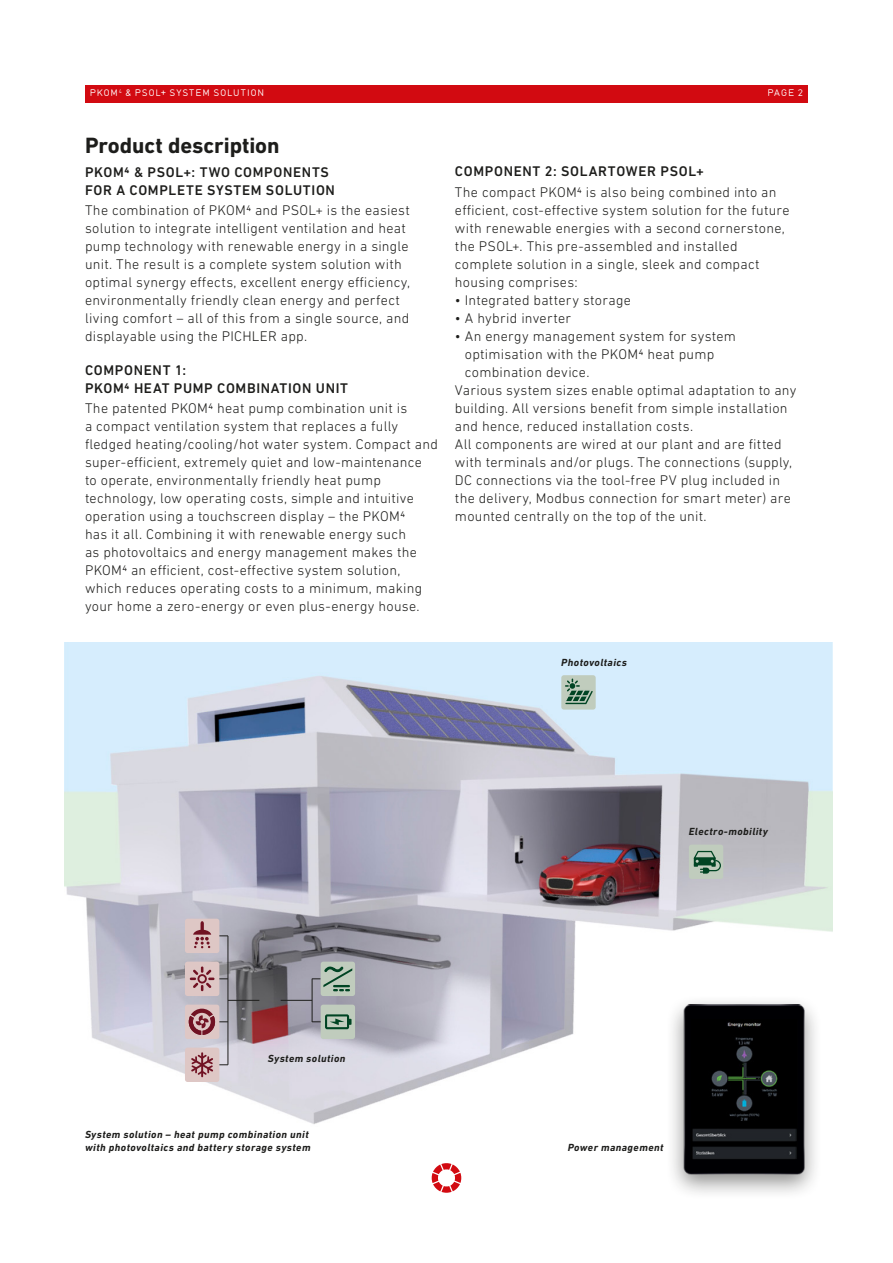
<style>
.page{position:relative;width:893px;height:1263px;background:#fff}
.page>*{position:absolute;margin:0;border:0;box-sizing:border-box;transform-origin:0 0}
.t1{font:700 22.5px "DIN Next LT Pro";letter-spacing:-.005em;color:#1d1d1b}
.t2{font:300 14.25px/18px "DIN Next LT Pro";letter-spacing:.02em;color:#1d1d1b}
.t3{font:500 14.25px/18px "DIN Next LT Pro";letter-spacing:.045em;color:#1d1d1b}
.t4{font:italic 700 10.5px/12.8px "DIN Next LT Pro";letter-spacing:.045em;color:#1d1d1b}
.t5{font:9px "DIN17 SB";letter-spacing:.115em;color:#fff}
</style>
<div class="page">
<div style="left:85px;top:85px;width:723px;height:17px;background:#d20a11"></div>
<svg style="left:432px;top:1163px;width:29px;height:30px"></svg>
<img style="left:65px;top:642px;width:767px;height:482px">
<div style="left:689px;top:844px;width:34px;height:35px;background:#c0ccbd;border-radius:3px"></div>
<svg style="left:694px;top:851px;width:27px;height:23px"></svg>
<div style="left:561px;top:675px;width:35px;height:35px;background:#c0ccbd;border-radius:3px"></div>
<svg style="left:565px;top:678px;width:28px;height:26px"></svg>
<div style="left:321px;top:1004px;width:34px;height:35px;background:#c0ccbd;border-radius:3px"></div>
<svg style="left:325px;top:1014px;width:24px;height:15px"></svg>
<div style="left:342px;top:1019px;width:9px;height:6px;background:#004423"></div>
<div style="left:327px;top:1016px;width:20px;height:11px;background:#c0ccbd"></div>
<svg style="left:330px;top:1018px;width:14px;height:7px"></svg>
<div style="left:185px;top:1004px;width:34px;height:35px;background:#dec7c5;border-radius:3px"></div>
<div style="left:185px;top:962px;width:34px;height:34px;background:#dec7c5;border-radius:3px"></div>
<div style="left:185px;top:1047px;width:34px;height:35px;background:#dec7c5;border-radius:3px"></div>
<hr style="left:201px;top:1052px;width:2px;height:25px;background:#711223">
<svg style="left:191px;top:1055px;width:22px;height:20px"></svg>
<div style="left:185px;top:919px;width:34px;height:34px;background:#dec7c5;border-radius:3px"></div>
<svg style="left:193px;top:921px;width:18px;height:27px"></svg>
<hr style="left:228px;top:1000px;width:31px;height:1px;background:#1d1d1b">
<hr style="left:228px;top:936px;width:1px;height:129px;background:#1d1d1b">
<svg style="left:190px;top:966px;width:38px;height:25px"></svg>
<svg style="left:189px;top:1009px;width:39px;height:26px"></svg>
<hr style="left:281px;top:1000px;width:31px;height:1px;background:#1d1d1b">
<hr style="left:312px;top:979px;width:1px;height:43px;background:#1d1d1b">
<div style="left:321px;top:962px;width:34px;height:34px;background:#c0ccbd;border-radius:3px"></div>
<svg style="left:312px;top:966px;width:40px;height:25px"></svg>
<div style="left:666px;top:994px;width:156px;height:206px;background:#1d1d1b;opacity:.5"></div>
<img style="left:684px;top:1004px;width:120px;height:170px">
<img style="left:692px;top:1019px;width:105px;height:141px">
<p class="t5" style="left:90px;top:87px;width:176px">PKOM<sup>4</sup> &amp; PSOL+ SYSTEM SOLUTION</p>
<p class="t5" style="left:767px;top:87px;width:37px">PAGE 2</p>
<h1 class="t1" style="left:85px;top:132px;width:196px">Product description</h1>
<p class="t3" style="left:85px;top:163px;width:251px">PKOM4 &amp; PSOL+: TWO COMPONENTS<br>FOR A COMPLETE SYSTEM SOLUTION</p>
<p class="t2" style="left:85px;top:201px;width:327px">The combination of PKOM4 and PSOL+ is the easiest solution to integrate intelligent ventilation and heat pump technology with renewable energy in a single unit. The result is a complete system solution with optimal synergy effects, excellent energy efficiency, environmentally friendly clean energy and perfect living comfort – all of this from a single source, and displayable using the PICHLER app.</p>
<p class="t3" style="left:85px;top:361px;width:265px">COMPONENT 1:<br>PKOM4 HEAT PUMP COMBINATION UNIT</p>
<p class="t2" style="left:85px;top:399px;width:354px">The patented PKOM4 heat pump combination unit is<br>a compact ventilation system that replaces a fully fledged heating/cooling/hot water system. Compact and super-efficient, extremely quiet and low-maintenance<br>to operate, environmentally friendly heat pump technology, low operating costs, simple and intuitive operation using a touchscreen display – the PKOM4<br>has it all. Combining it with renewable energy such<br>as photovoltaics and energy management makes the PKOM4 an efficient, cost-effective system solution, which reduces operating costs to a minimum, making your home a zero-energy or even plus-energy house.</p>
<p class="t3" style="left:455px;top:163px;width:251px">COMPONENT 2: SOLARTOWER PSOL+</p>
<p class="t2" style="left:455px;top:183px;width:336px">The compact PKOM4 is also being combined into an efficient, cost-effective system solution for the future with renewable energies with a second cornerstone, the PSOL+. This pre-assembled and installed complete solution in a single, sleek and compact housing comprises:</p>
<p class="t2" style="left:455px;top:291px;width:177px">• Integrated battery storage</p>
<p class="t2" style="left:455px;top:309px;width:118px">• A hybrid inverter</p>
<p class="t2" style="left:455px;top:327px;width:283px">• An energy management system for system</p>
<p class="t2" style="left:465px;top:345px;width:251px">optimisation with the PKOM4 heat pump</p>
<p class="t2" style="left:465px;top:363px;width:126px">combination device.</p>
<p class="t2" style="left:455px;top:381px;width:343px">Various system sizes enable optimal adaptation to any</p>
<p class="t2" style="left:455px;top:399px;width:334px">building. All versions benefit from simple installation</p>
<p class="t2" style="left:455px;top:417px;width:240px">and hence, reduced installation costs.</p>
<p class="t2" style="left:455px;top:435px;width:328px">All components are wired at our plant and are fitted</p>
<p class="t2" style="left:455px;top:453px;width:339px">with terminals and/or plugs. The connections (supply,</p>
<p class="t2" style="left:455px;top:471px;width:327px">DC connections via the tool-free PV plug included in</p>
<p class="t2" style="left:455px;top:489px;width:337px">the delivery, Modbus connection for smart meter) are</p>
<p class="t2" style="left:455px;top:507px;width:253px">mounted centrally on the top of the unit.</p>
<p class="t4" style="left:561px;top:656px;width:67px">Photovoltaics</p>
<p class="t4" style="left:689px;top:825px;width:81px">Electro-mobility</p>
<p class="t4" style="left:268px;top:1052px;width:79px">System solution</p>
<p class="t4" style="left:85px;top:1128px;width:227px">System solution – heat pump combination unit with photovoltaics and battery storage system</p>
<p class="t4" style="left:568px;top:1141px;width:97px">Power management</p>
</div>
